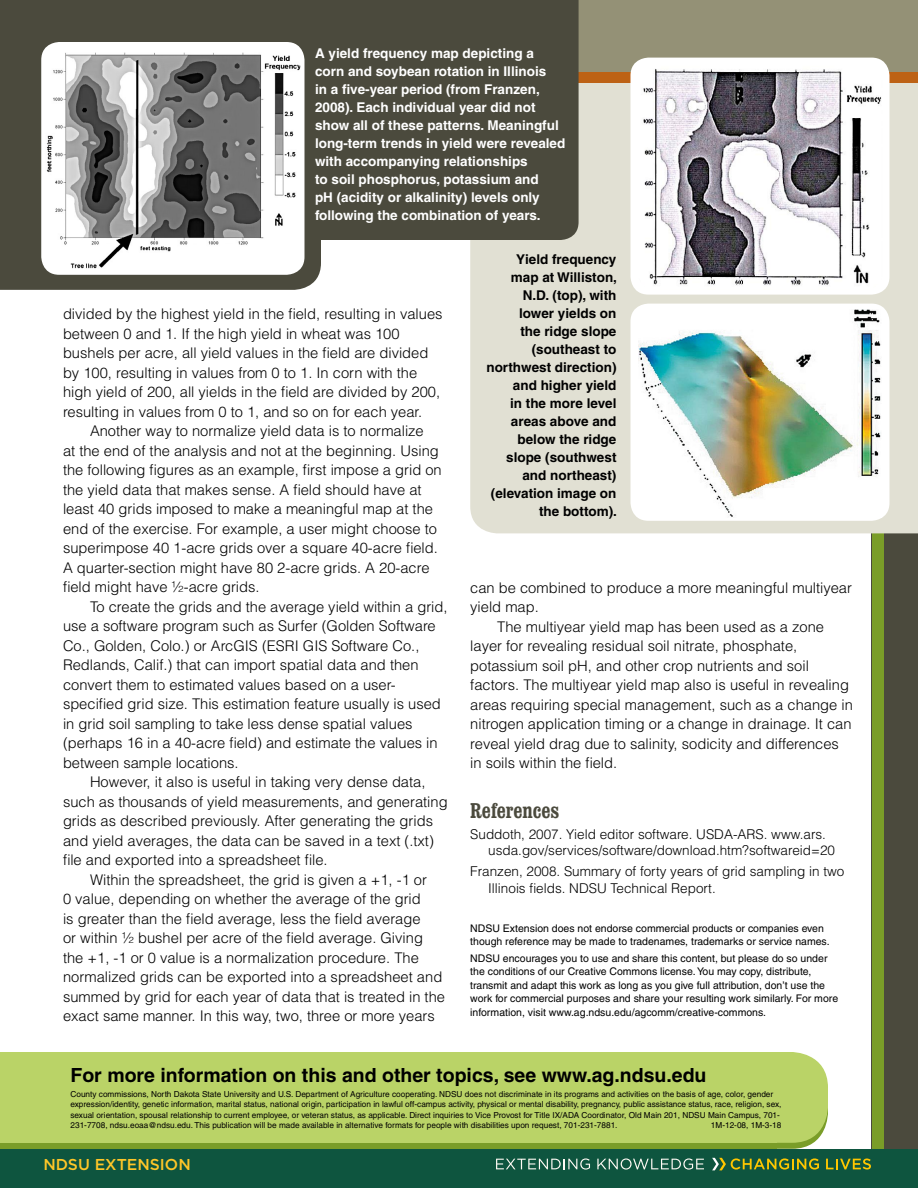
<style>
.page{position:relative;width:918px;height:1188px;background:#fff}
.page>*{position:absolute;margin:0;border:0;box-sizing:border-box;transform-origin:0 0}
.t1{font:700 condensed 21px "Clarendon BT";color:#4b4a3d}
.t2{font:700 19.5px "Helvetica";color:#000}
.t3{font:500 15.75px "Gotham";color:#ffc628}
.t4{font:300 14.7px/19.5px "Helvetica";color:#000}
.t5{font:700 13.5px/18px "Helvetica";color:#fff}
.t6{font:700 13.5px/18px "Helvetica";color:#000;text-align:right}
.t7{font:300 13.5px/16.5px "Helvetica";color:#000}
.t8{font:10.5px/13.5px "Helvetica";color:#000}
.t9{font:8.25px/10.5px "Helvetica";color:#000}
</style>
<div class="page">
<div style="left:872px;top:0;width:46px;height:1188px;background:#4b4a3d"></div>
<div style="left:872px;top:0;width:11px;height:1188px;background:#7a9d28"></div>
<div style="left:470px;top:82px;width:448px;height:451px;background:#e1e0d3"></div>
<div style="left:0;top:69px;width:918px;height:13px;background:#bd6215"></div>
<div style="left:0;top:0;width:918px;height:72px;background:#949176"></div>
<div style="left:0;top:0;width:321px;height:290px;background:#4b4a3d"></div>
<div style="left:281px;top:0;width:298px;height:240px;background:#4b4a3d"></div>
<div style="left:41px;top:42px;width:263px;height:233px;background:#fff;border-radius:18px"></div>
<div style="left:630px;top:58px;width:260px;height:237px;background:#fff;border-radius:18px"></div>
<div style="left:630px;top:304px;width:260px;height:217px;background:#fff;border-radius:18px"></div>
<img style="left:639px;top:310px;width:242px;height:207px">
<div style="left:0;top:1058px;width:777px;height:91px;background:#7a9d28"></div>
<div style="left:724px;top:1058px;width:104px;height:91px;background:#7a9d28;border-radius:36px"></div>
<div style="left:0;top:1052px;width:777px;height:91px;background:#bad367"></div>
<div style="left:724px;top:1052px;width:104px;height:91px;background:#bad367;border-radius:36px"></div>
<div style="left:0;top:1149px;width:918px;height:39px;background:#0e553f"></div>
<svg style="left:496px;top:1158px;width:94px;height:12px"></svg>
<svg style="left:597px;top:1158px;width:107px;height:12px"></svg>
<svg style="left:826px;top:1159px;width:45px;height:11px"></svg>
<svg style="left:712px;top:1158px;width:107px;height:12px"></svg>
<img style="left:45px;top:52px;width:256px;height:220px">
<img style="left:643px;top:69px;width:239px;height:217px">
<p class="t5" style="left:315px;top:44px;width:252px">A yield frequency map depicting a corn and soybean rotation in Illinois<br>in a five-year period (from Franzen, 2008). Each individual year did not show all of these patterns. Meaningful long-term trends in yield were revealed with accompanying relationships<br>to soil phosphorus, potassium and<br>pH (acidity or alkalinity) levels only following the combination of years.</p>
<p class="t6" style="left:486px;top:250px;width:132px">Yield frequency map at Williston,<br>N.D. (top), with lower yields on<br>the ridge slope (southeast to northwest direction) and higher yield<br>in the more level areas above and below the ridge slope (southwest and northeast) (elevation image on the bottom).</p>
<p class="t4" style="left:63px;top:304px;width:381px">divided by the highest yield in the field, resulting in values between 0 and 1. If the high yield in wheat was 100 bushels per acre, all yield values in the field are divided by 100, resulting in values from 0 to 1. In corn with the high yield of 200, all yields in the field are divided by 200, resulting in values from 0 to 1, and so on for each year.</p>
<p class="t4" style="left:63px;top:421px;width:380px;text-indent:27px">Another way to normalize yield data is to normalize<br>at the end of the analysis and not at the beginning. Using the following figures as an example, first impose a grid on the yield data that makes sense. A field should have at least 40 grids imposed to make a meaningful map at the end of the exercise. For example, a user might choose to superimpose 40 1-acre grids over a square 40-acre field.<br>A quarter-section might have 80 2-acre grids. A 20-acre field might have ½-acre grids.</p>
<p class="t4" style="left:90px;top:596px;width:359px">To create the grids and the average yield within a grid,</p>
<p class="t4" style="left:63px;top:616px;width:374px">use a software program such as Surfer (Golden Software</p>
<p class="t4" style="left:63px;top:635px;width:358px">Co., Golden, Colo.) or ArcGIS (ESRI GIS Software Co.,</p>
<p class="t4" style="left:63px;top:655px;width:357px">Redlands, Calif.) that can import spatial data and then</p>
<p class="t4" style="left:63px;top:674px;width:334px">convert them to estimated values based on a user-</p>
<p class="t4" style="left:63px;top:694px;width:379px">specified grid size. This estimation feature usually is used</p>
<p class="t4" style="left:63px;top:713px;width:351px">in grid soil sampling to take less dense spatial values</p>
<p class="t4" style="left:63px;top:733px;width:376px">(perhaps 16 in a 40-acre field) and estimate the values in</p>
<p class="t4" style="left:63px;top:752px;width:177px">between sample locations.</p>
<p class="t4" style="left:90px;top:772px;width:337px">However, it also is useful in taking very dense data,</p>
<p class="t4" style="left:63px;top:791px;width:386px">such as thousands of yield measurements, and generating</p>
<p class="t4" style="left:63px;top:811px;width:372px">grids as described previously. After generating the grids</p>
<p class="t4" style="left:63px;top:830px;width:372px">and yield averages, the data can be saved in a text (.txt)</p>
<p class="t4" style="left:63px;top:850px;width:266px">file and exported into a spreadsheet file.</p>
<p class="t4" style="left:90px;top:869px;width:339px">Within the spreadsheet, the grid is given a +1, -1 or</p>
<p class="t4" style="left:63px;top:889px;width:359px">0 value, depending on whether the average of the grid</p>
<p class="t4" style="left:63px;top:908px;width:359px">is greater than the field average, less the field average</p>
<p class="t4" style="left:63px;top:928px;width:362px">or within ½ bushel per acre of the field average. Giving</p>
<p class="t4" style="left:63px;top:947px;width:357px">the +1, -1 or 0 value is a normalization procedure. The</p>
<p class="t4" style="left:63px;top:967px;width:381px">normalized grids can be exported into a spreadsheet and</p>
<p class="t4" style="left:63px;top:986px;width:384px">summed by grid for each year of data that is treated in the</p>
<p class="t4" style="left:63px;top:1006px;width:373px">exact same manner. In this way, two, three or more years</p>
<p class="t4" style="left:470px;top:577px;width:383px">can be combined to produce a more meaningful multiyear</p>
<p class="t4" style="left:470px;top:597px;width:70px">yield map.</p>
<p class="t4" style="left:497px;top:616px;width:328px">The multiyear yield map has been used as a zone</p>
<p class="t4" style="left:470px;top:636px;width:329px">layer for revealing residual soil nitrate, phosphate,</p>
<p class="t4" style="left:470px;top:655px;width:340px">potassium soil pH, and other crop nutrients and soil</p>
<p class="t4" style="left:470px;top:675px;width:380px">factors. The multiyear yield map also is useful in revealing</p>
<p class="t4" style="left:470px;top:694px;width:384px">areas requiring special management, such as a change in</p>
<p class="t4" style="left:470px;top:714px;width:383px">nitrogen application timing or a change in drainage. It can</p>
<p class="t4" style="left:470px;top:733px;width:370px">reveal yield drag due to salinity, sodicity and differences</p>
<p class="t4" style="left:470px;top:753px;width:149px">in soils within the field.</p>
<h1 class="t1" style="left:470px;top:797px;width:91px">References</h1>
<p class="t7" style="left:488px;top:825px;width:348px;text-indent:-18px">Suddoth, 2007. Yield editor software. USDA-ARS. www.ars. usda.gov/services/software/download.htm?softwareid=20</p>
<p class="t7" style="left:488px;top:863px;width:358px;text-indent:-18px">Franzen, 2008. Summary of forty years of grid sampling in two<br>Illinois fields. NDSU Technical Report.</p>
<p class="t8" style="left:470px;top:921px;width:361px">NDSU Extension does not endorse commercial products or companies even though reference may be made to tradenames, trademarks or service names.</p>
<p class="t8" style="left:470px;top:951px;width:369px">NDSU encourages you to use and share this content, but please do so under the conditions of our Creative Commons license.You may copy, distribute, transmit and adapt this work as long as you give full attribution, don’t use the work for commercial purposes and share your resulting work similarly. For more information, visit www.ag.ndsu.edu/agcomm/creative-commons.</p>
<h2 class="t2" style="left:70px;top:1063px;width:638px">For more information on this and other topics, see www.ag.ndsu.edu</h2>
<p class="t9" style="left:70px;top:1089px;width:712px">County commissions, North Dakota State University and U.S. Department of Agriculture cooperating. NDSU does not discriminate in its programs and activities on the basis of age, color, gender expression/identity, genetic information, marital status, national origin, participation in lawful off-campus activity, physical or mental disability, pregnancy, public assistance status, race, religion, sex, sexual orientation, spousal relationship to current employee, or veteran status, as applicable. Direct inquiries to Vice Provost for Title IX/ADA Coordinator, Old Main 201, NDSU Main Campus, 701- 231-7708, ndsu.eoaa@ndsu.edu. This publication will be made available in alternative formats for people with disabilities upon request, 701-231-7881.</p>
<p class="t9" style="left:711px;top:1120px;width:72px">1M-12-08, 1M-3-18</p>
<p class="t3" style="left:43px;top:1154px;width:149px">NDSU EXTENSION</p>
</div>
